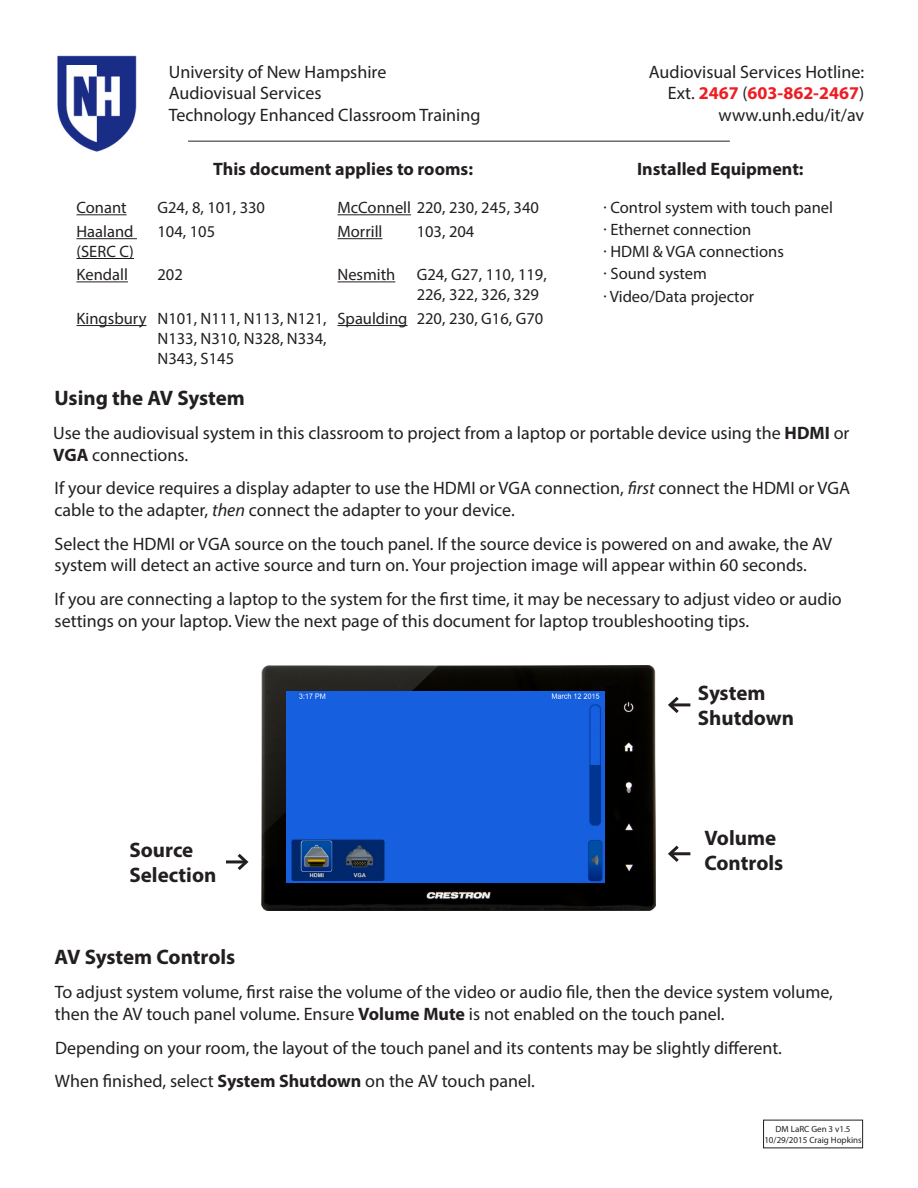
<style>
.page{position:relative;width:918px;height:1188px;background:#fff}
.page>*{position:absolute;margin:0;border:0;box-sizing:border-box;transform-origin:0 0}
.t1{font:700 21px/25.2px "Myriad Pro";color:#231f20}
.t2{font:18px/21.6px "Myriad Pro";color:#231f20}
.t3{font:700 18px "Myriad Pro";color:#231f20}
.t4{font:16.5px/22.2px "Myriad Pro";color:#231f20}
.t5{font:9px/10.8px "Myriad Pro";color:#231f20;text-align:center}
.s1{font-weight:700;color:#ee1d23}
.s2{font-weight:700}
.s3{font-style:italic}
</style>
<div class="page">
<img style="left:57px;top:55px;width:80px;height:97px">
<hr style="left:188px;top:141px;width:542px;height:1px;background:#231f20">
<img style="left:261px;top:665px;width:394px;height:245px">
<img style="left:286px;top:691px;width:319px;height:192px">
<hr style="left:76px;top:214px;width:51px;height:1px;background:#231f20">
<hr style="left:338px;top:214px;width:73px;height:1px;background:#231f20">
<hr style="left:76px;top:238px;width:61px;height:1px;background:#231f20">
<hr style="left:76px;top:258px;width:58px;height:1px;background:#231f20">
<hr style="left:338px;top:238px;width:44px;height:1px;background:#231f20">
<hr style="left:76px;top:281px;width:52px;height:1px;background:#231f20">
<hr style="left:338px;top:281px;width:57px;height:1px;background:#231f20">
<hr style="left:76px;top:325px;width:70px;height:1px;background:#231f20">
<hr style="left:338px;top:325px;width:70px;height:1px;background:#231f20">
<hr style="left:226px;top:860px;width:20px;height:3px;background:#231f20">
<svg style="left:234px;top:853px;width:15px;height:17px"></svg>
<hr style="left:670px;top:703px;width:20px;height:3px;background:#231f20">
<svg style="left:668px;top:696px;width:14px;height:17px"></svg>
<hr style="left:670px;top:852px;width:20px;height:3px;background:#231f20">
<svg style="left:668px;top:845px;width:14px;height:17px"></svg>
<p class="t2" style="left:169px;top:60px;width:313px">University of New Hampshire<br>Audiovisual Services<br>Technology Enhanced Classroom Training</p>
<p class="t2" style="left:649px;top:60px;width:217px;text-align:right">Audiovisual Services Hotline:<br>Ext. <span class="s1">2467</span> (<span class="s1">603-862-2467</span>) www.unh.edu/it/av</p>
<p class="t3" style="left:213px;top:158px;width:261px">This document applies to rooms:</p>
<p class="t3" style="left:637px;top:158px;width:168px">Installed Equipment:</p>
<p class="t4" style="left:76px;top:196px;width:52px">Conant</p>
<p class="t4" style="left:157px;top:196px;width:109px">G24, 8, 101, 330</p>
<p class="t4" style="left:338px;top:196px;width:203px">McConnell 220, 230, 245, 340</p>
<p class="t4" style="left:76px;top:221px;width:59px;line-height:19.8px">Haaland (SERC C)</p>
<p class="t4" style="left:157px;top:220px;width:59px">104, 105</p>
<p class="t4" style="left:338px;top:220px;width:46px">Morrill</p>
<p class="t4" style="left:417px;top:220px;width:59px">103, 204</p>
<p class="t4" style="left:76px;top:263px;width:53px">Kendall</p>
<p class="t4" style="left:157px;top:263px;width:27px">202</p>
<p class="t4" style="left:338px;top:263px;width:59px">Nesmith</p>
<p class="t4" style="left:417px;top:265px;width:132px;line-height:19.8px">G24, G27, 110, 119,<br>226, 322, 326, 329</p>
<p class="t4" style="left:157px;top:308px;width:171px;line-height:19.8px;text-align:justify;text-indent:-81px">Kingsbury N101, N111, N113, N121, N133, N310, N328, N334, N343, S145</p>
<p class="t4" style="left:338px;top:307px;width:207px">Spaulding 220, 230, G16, G70</p>
<p class="t1" style="left:55px;top:385px;width:192px">Using the AV System</p>
<p class="t4" style="left:603px;top:196px;width:231px">· Control system with touch panel · Ethernet connection<br>· HDMI &amp; VGA connections<br>· Sound system<br>· Video/Data projector</p>
<p class="t2" style="left:53px;top:422px;width:798px">Use the audiovisual system in this classroom to project from a laptop or portable device using the <span class="s2">HDMI</span> or<br><span class="s2">VGA</span> connections.</p>
<p class="t2" style="left:55px;top:477px;width:797px">If your device requires a display adapter to use the HDMI or VGA connection, <span class="s3">first</span> connect the HDMI or VGA cable to the adapter, <span class="s3">then</span> connect the adapter to your device.</p>
<p class="t2" style="left:55px;top:533px;width:779px">Select the HDMI or VGA source on the touch panel. If the source device is powered on and awake, the AV system will detect an active source and turn on. Your projection image will appear within 60 seconds.</p>
<p class="t2" style="left:55px;top:588px;width:789px">If you are connecting a laptop to the system for the first time, it may be necessary to adjust video or audio settings on your laptop. View the next page of this document for laptop troubleshooting tips.</p>
<p class="t1" style="left:129px;top:837px;width:89px">Source<br>Selection</p>
<p class="t1" style="left:55px;top:944px;width:182px">AV System Controls</p>
<p class="t1" style="left:698px;top:680px;width:98px">System<br>Shutdown</p>
<p class="t1" style="left:704px;top:824px;width:80px">Volume<br>Controls</p>
<p class="t2" style="left:55px;top:981px;width:780px">To adjust system volume, first raise the volume of the video or audio file, then the device system volume, then the AV touch panel volume. Ensure <span class="s2">Volume Mute</span> is not enabled on the touch panel.</p>
<p class="t2" style="left:55px;top:1037px;width:728px">Depending on your room, the layout of the touch panel and its contents may be slightly different.</p>
<p class="t2" style="left:55px;top:1070px;width:482px">When finished, select <span class="s2">System Shutdown</span> on the AV touch panel.</p>
<p class="t5" style="left:764px;top:1123px;width:99px">DM LaRC Gen 3 v1.5<br>10/29/2015 Craig Hopkins</p>
</div>
